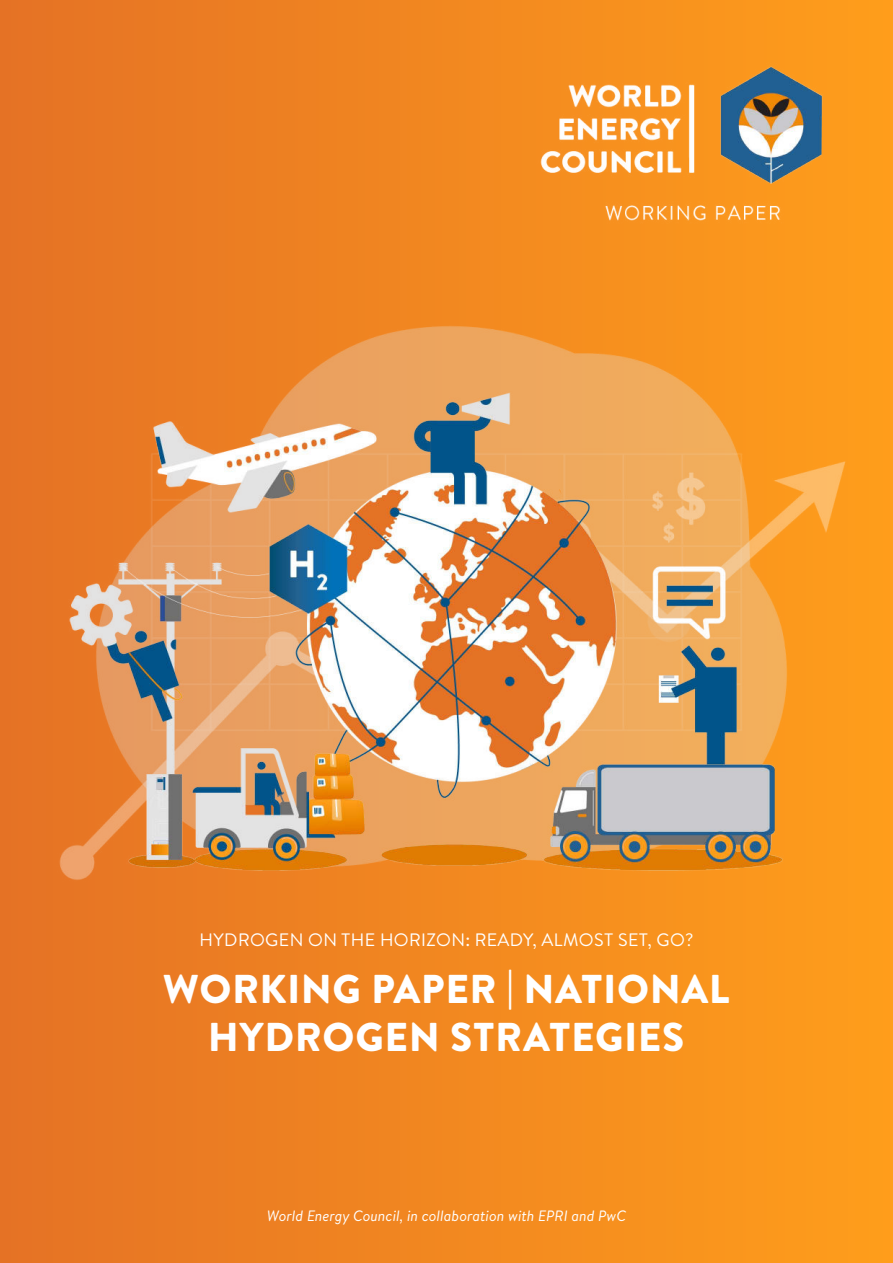
<style>
.page{position:relative;width:893px;height:1263px;background:#fff}
.page>*{position:absolute;margin:0;border:0;box-sizing:border-box;transform-origin:0 0}
.t1{font:900 40.2px/48.3px "Brandon Text";letter-spacing:.02em;color:#fff;text-align:center}
.t2{font:18px "Brandon Text";letter-spacing:.02em;color:#fff}
.t3{font:italic 15px "Brandon Text";color:#fff}
</style>
<div class="page">
<div style="left:0;top:0;width:893px;height:1263px;background:linear-gradient(to right,#e57225,#ff9e1b)"></div>
<img style="left:0;top:0;width:893px;height:889px">
<p class="t2" style="left:200px;top:932px;width:495px">HYDROGEN ON THE HORIZON: READY, ALMOST SET, GO?</p>
<h1 class="t1" style="left:163px;top:967px;width:568px">WORKING PAPER | NATIONAL<br>HYDROGEN STRATEGIES</h1>
<p class="t3" style="left:267px;top:1210px;width:361px">World Energy Council, in collaboration with EPRI and PwC</p>
</div>
